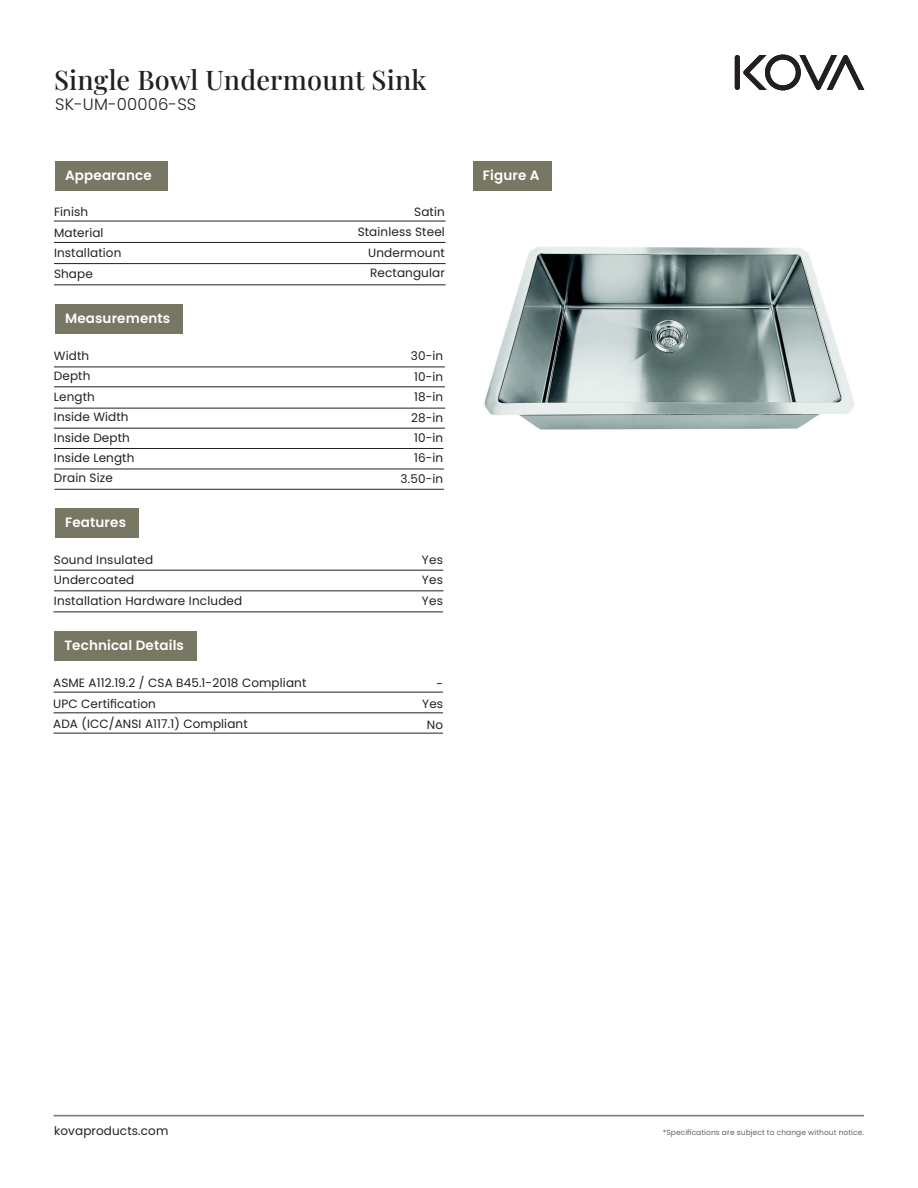
<style>
.page{position:relative;width:918px;height:1188px;background:#fff}
.page>*{position:absolute;margin:0;border:0;box-sizing:border-box;transform-origin:0 0}
.t1{font:500 27px "Playfair Display";letter-spacing:.01em;color:#231f20}
.t2{font:300 16.5px "Poppins";letter-spacing:.01em;color:#231f20}
.t3{font:600 13.5px "Poppins";letter-spacing:.01em;color:#fff}
.body{font:12px/20.4px "Poppins";letter-spacing:.01em;color:#231f20}
.body_right{font:12px "Poppins";letter-spacing:.01em;color:#231f20}
.t4{font:7.5px "Poppins";letter-spacing:.01em;color:#636366}
</style>
<div class="page">
<hr style="left:54px;top:387px;width:391px;height:1px;background:#231f20">
<hr style="left:54px;top:408px;width:391px;height:1px;background:#231f20">
<hr style="left:54px;top:428px;width:391px;height:1px;background:#231f20">
<hr style="left:54px;top:367px;width:391px;height:1px;background:#231f20">
<hr style="left:54px;top:570px;width:389px;height:1px;background:#231f20">
<hr style="left:54px;top:1116px;width:810px;height:1px;background:#777764">
<div style="left:735px;top:55px;width:5px;height:35px;background:#231f20;border-radius:3px"></div>
<svg style="left:743px;top:55px;width:121px;height:35px"></svg>
<hr style="left:54px;top:263px;width:392px;height:1px;background:#231f20">
<hr style="left:54px;top:242px;width:392px;height:1px;background:#231f20">
<hr style="left:54px;top:221px;width:392px;height:1px;background:#231f20">
<hr style="left:54px;top:692px;width:389px;height:1px;background:#231f20">
<div style="left:473px;top:162px;width:78px;height:29px;background:#777764"></div>
<div style="left:55px;top:162px;width:113px;height:29px;background:#777764"></div>
<div style="left:55px;top:304px;width:128px;height:30px;background:#777764"></div>
<div style="left:55px;top:509px;width:83px;height:29px;background:#777764"></div>
<div style="left:54px;top:631px;width:143px;height:30px;background:#777764"></div>
<hr style="left:54px;top:448px;width:389px;height:1px;background:#231f20">
<hr style="left:54px;top:285px;width:392px;height:1px;background:#231f20">
<hr style="left:54px;top:591px;width:389px;height:1px;background:#231f20">
<hr style="left:54px;top:713px;width:389px;height:1px;background:#231f20">
<hr style="left:54px;top:733px;width:389px;height:1px;background:#231f20">
<hr style="left:54px;top:612px;width:389px;height:1px;background:#231f20">
<hr style="left:54px;top:469px;width:390px;height:1px;background:#231f20">
<hr style="left:54px;top:489px;width:390px;height:1px;background:#231f20">
<hr style="left:54px;top:1115px;width:810px;height:1px;background:#777764">
<img style="left:484px;top:247px;width:371px;height:183px">
<p class="t1" style="left:54px;top:58px;width:374px">Single Bowl Undermount Sink</p>
<p class="t2" style="left:55px;top:94px;width:143px">SK-UM-00006-SS</p>
<p class="t3" style="left:65px;top:168px;width:88px">Appearance</p>
<p class="t3" style="left:483px;top:168px;width:58px">Figure A</p>
<p class="body" style="left:54px;top:202px;width:69px">Finish<br>Material<br>Installation<br>Shape</p>
<p class="t3" style="left:65px;top:310px;width:107px">Measurements</p>
<p class="body" style="left:54px;top:346px;width:82px">Width<br>Depth<br>Length<br>Inside Width<br>Inside Depth<br>Inside Length<br>Drain Size</p>
<p class="t3" style="left:65px;top:515px;width:62px">Features</p>
<p class="body" style="left:54px;top:550px;width:190px">Sound Insulated<br>Undercoated<br>Installation Hardware Included</p>
<p class="t3" style="left:64px;top:637px;width:121px">Technical Details</p>
<p class="body" style="left:53px;top:673px;width:255px">ASME A112.19.2 / CSA B45.1-2018 Compliant<br>UPC Certification<br>ADA (ICC/ANSI A117.1) Compliant</p>
<p class="body" style="left:414px;top:201px;width:32px">Satin</p>
<p class="body" style="left:358px;top:222px;width:89px">Stainless Steel</p>
<p class="body" style="left:368px;top:242px;width:78px">Undermount</p>
<p class="body" style="left:370px;top:263px;width:76px">Rectangular</p>
<p class="body_right" style="left:411px;top:349px;width:34px">30-in</p>
<p class="body_right" style="left:414px;top:370px;width:31px">10-in</p>
<p class="body_right" style="left:414px;top:390px;width:31px">18-in</p>
<p class="body_right" style="left:411px;top:410px;width:34px">28-in</p>
<p class="body_right" style="left:414px;top:431px;width:31px">10-in</p>
<p class="body_right" style="left:414px;top:451px;width:31px">16-in</p>
<p class="body_right" style="left:401px;top:472px;width:44px">3.50-in</p>
<p class="body_right" style="left:422px;top:553px;width:23px">Yes</p>
<p class="body_right" style="left:422px;top:573px;width:23px">Yes</p>
<p class="body_right" style="left:422px;top:594px;width:23px">Yes</p>
<p class="body_right" style="left:437px;top:677px;width:8px">-</p>
<p class="body_right" style="left:422px;top:697px;width:22px">Yes</p>
<p class="body_right" style="left:427px;top:717px;width:18px">No</p>
<p class="body" style="left:54px;top:1121px;width:116px">kovaproducts.com</p>
<p class="t4" style="left:663px;top:1128px;width:203px">*Specifications are subject to change without notice.</p>
</div>
